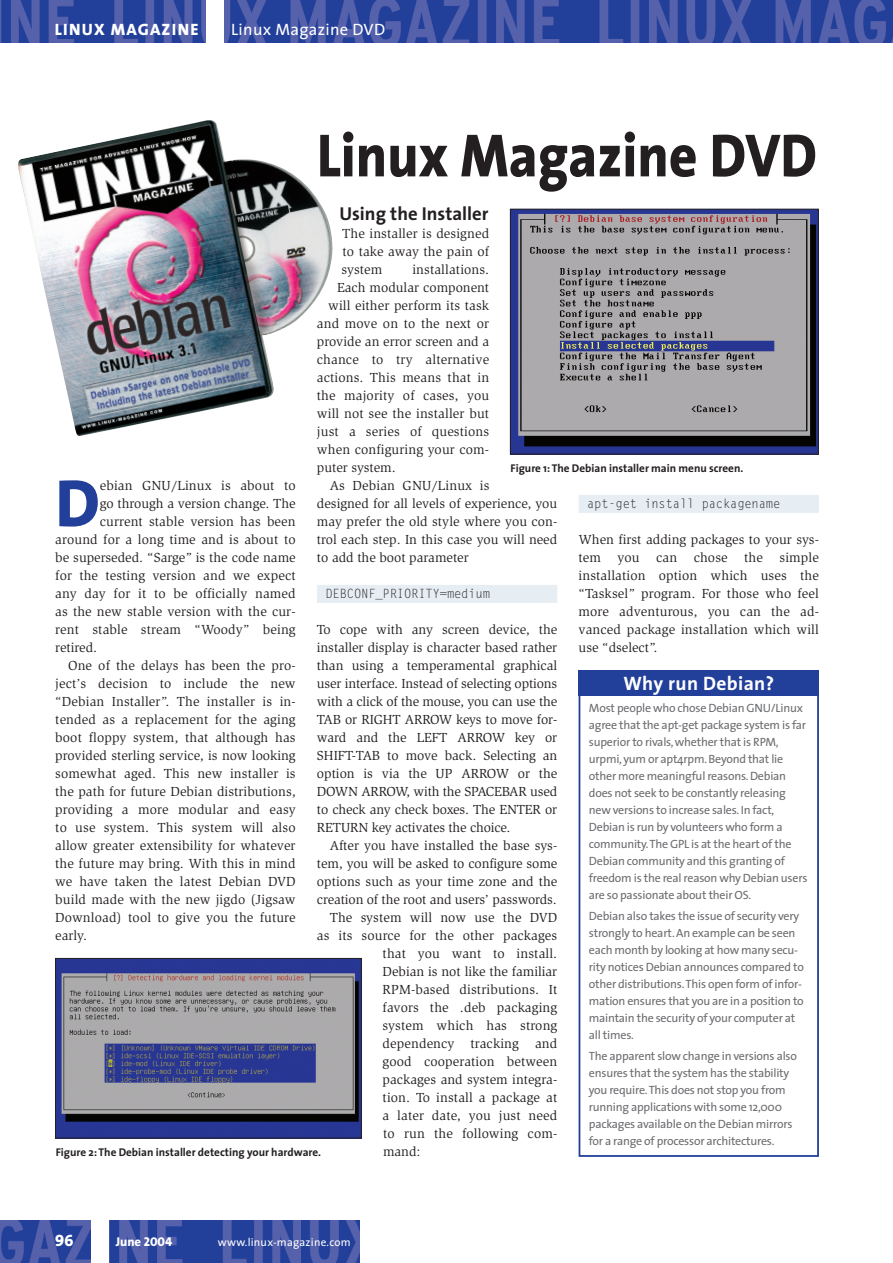
<style>
.page{position:relative;width:893px;height:1263px;background:#fff}
.page>*{position:absolute;margin:0;border:0;box-sizing:border-box;transform-origin:0 0}
.t1{font:800 67.65px "The Sans";color:#223f99}
.t2{font:800 61.5px "The Sans";color:#231f20;scale:.9 1}
.t3{font:700 19.5px "The Sans";letter-spacing:.02em;color:#fff}
.t4{font:700 18.75px "The Sans";color:#231f20}
.t5{font:16.5px "The Sans";letter-spacing:.02em;color:#fff}
.t6{font:16.5px "The Sans Extra Bold Caps";letter-spacing:.07em;color:#fff}
.t7{font:16.5px "The Sans Extra Bold Expert";color:#fff}
.t8{font:13.5px/18px "Slimbach";letter-spacing:.01em;color:#231f20;text-align:justify}
.t9{font:13.5px "Slimbach";letter-spacing:-.01em;color:#231f20}
.t10{font:12.75px "Gothic Looser";letter-spacing:-.02em;color:#231f20;scale:.96 1}
.t11{font:800 12.75px "The Sans";color:#fff}
.t12{font:12px/17px "The Sans";letter-spacing:-.02em;color:#6c6d70}
.t13{font:700 11.25px "The Sans";color:#231f20}
.t14{font:11.25px "The Sans";letter-spacing:.02em;color:#fff}
.s1{font-family:"The Sans Extra Bold Caps";font-weight:400}
</style>
<div class="page">
<img style="left:0;top:1220px;width:359px;height:43px">
<div style="left:91px;top:1220px;width:17px;height:43px;background:#fff"></div>
<img style="left:18px;top:120px;width:315px;height:316px">
<img style="left:0;top:0;width:892px;height:43px">
<div style="left:207px;top:0;width:17px;height:43px;background:#fff"></div>
<div style="left:578px;top:495px;width:241px;height:18px;background:#e6eef4"></div>
<div style="left:578px;top:687px;width:241px;height:470px;border:2px solid #223f99"></div>
<div style="left:578px;top:670px;width:241px;height:26px;background:#223f99"></div>
<div style="left:317px;top:585px;width:240px;height:18px;background:#e6eef4"></div>
<img style="left:512px;top:211px;width:304px;height:241px">
<div style="left:510px;top:209px;width:308px;height:245px;border:1px solid #231f20"></div>
<img style="left:57px;top:960px;width:302px;height:176px">
<div style="left:55px;top:958px;width:306px;height:180px;border:1px solid #231f20"></div>
<p class="t6" style="left:55px;top:20px;width:145px">LINUX MAGAZINE</p>
<p class="t5" style="left:231px;top:23px;width:155px">Linux Magazine DVD</p>
<h2 class="t2" style="left:317px;top:130px;width:557px">Linux Magazine DVD</h2>
<h3 class="t4" style="left:339px;top:206px;width:151px">Using the Installer</h3>
<p class="t8" style="left:341px;top:226px;width:149px">The installer is designed to take away the pain of system</p>
<p class="t8" style="left:412px;top:262px;width:78px">installations.</p>
<p class="t8" style="left:337px;top:280px;width:153px">Each modular component</p>
<p class="t8" style="left:328px;top:298px;width:162px">will either perform its task</p>
<p class="t8" style="left:317px;top:316px;width:174px">and move on to the next or</p>
<p class="t8" style="left:317px;top:334px;width:174px">provide an error screen and a</p>
<p class="t8" style="left:317px;top:352px;width:174px">chance to try alternative</p>
<p class="t8" style="left:317px;top:370px;width:174px">actions. This means that in</p>
<p class="t8" style="left:317px;top:388px;width:174px">the majority of cases, you</p>
<p class="t8" style="left:317px;top:406px;width:174px">will not see the installer but</p>
<p class="t8" style="left:317px;top:424px;width:174px">just a series of questions</p>
<p class="t8" style="left:317px;top:442px;width:174px">when configuring your com-</p>
<p class="t8" style="left:317px;top:460px;width:80px">puter system.</p>
<p class="t8" style="left:330px;top:478px;width:161px">As Debian GNU/Linux is</p>
<p class="t8" style="left:317px;top:496px;width:242px">designed for all levels of experience, you</p>
<p class="t8" style="left:317px;top:514px;width:242px">may prefer the old style where you con-</p>
<p class="t8" style="left:317px;top:532px;width:242px">trol each step. In this case you will need</p>
<p class="t8" style="left:317px;top:550px;width:153px">to add the boot parameter</p>
<p class="t10" style="left:325px;top:589px;width:173px">DEBCONF_PRIORITY=medium</p>
<p class="t8" style="left:317px;top:622px;width:242px">To cope with any screen device, the installer display is character based rather than using a temperamental graphical user interface. Instead of selecting options with a click of the mouse, you can use the TAB or RIGHT ARROW keys to move for&shy;ward and the LEFT ARROW key or SHIFT-TAB to move back. Selecting an option is via the UP ARROW or the DOWN ARROW, with the SPACEBAR used to check any check boxes. The ENTER or RETURN key activates the choice.</p>
<p class="t8" style="left:330px;top:838px;width:229px">After you have installed the base sys-</p>
<p class="t9" style="left:317px;top:859px;width:242px">tem, you will be asked to configure some</p>
<p class="t8" style="left:317px;top:874px;width:242px">options such as your time zone and the</p>
<p class="t9" style="left:317px;top:895px;width:241px">creation of the root and users’ passwords.</p>
<p class="t8" style="left:330px;top:910px;width:229px">The system will now use the DVD</p>
<p class="t8" style="left:317px;top:928px;width:242px">as its source for the other packages</p>
<p class="t8" style="left:382px;top:946px;width:176px">that you want to install.</p>
<p class="t8" style="left:382px;top:964px;width:176px">Debian is not like the familiar</p>
<p class="t8" style="left:382px;top:982px;width:176px">RPM-based distributions. It</p>
<p class="t8" style="left:382px;top:1000px;width:176px">favors the .deb packaging</p>
<p class="t8" style="left:382px;top:1018px;width:176px">system which has strong</p>
<p class="t8" style="left:382px;top:1036px;width:176px">dependency tracking and</p>
<p class="t8" style="left:382px;top:1054px;width:176px">good cooperation between</p>
<p class="t8" style="left:382px;top:1072px;width:176px">packages and system integra-</p>
<p class="t8" style="left:382px;top:1090px;width:176px">tion. To install a package at</p>
<p class="t8" style="left:382px;top:1108px;width:176px">a later date, you just need</p>
<p class="t8" style="left:383px;top:1126px;width:176px">to run the following com-</p>
<p class="t8" style="left:383px;top:1144px;width:39px">mand:</p>
<p class="t13" style="left:510px;top:464px;width:234px">Figure 1: The Debian installer main menu screen.</p>
<h1 class="t1" style="left:55px;top:476px;width:46px">D</h1>
<p class="t8" style="left:100px;top:478px;width:197px">ebian GNU/Linux is about to</p>
<p class="t8" style="left:100px;top:496px;width:197px">go through a version change. The</p>
<p class="t8" style="left:100px;top:514px;width:197px">current stable version has been</p>
<p class="t8" style="left:55px;top:532px;width:242px">around for a long time and is about to</p>
<p class="t8" style="left:55px;top:550px;width:242px">be superseded. “Sarge” is the code name</p>
<p class="t8" style="left:55px;top:568px;width:242px">for the testing version and we expect</p>
<p class="t8" style="left:55px;top:586px;width:242px">any day for it to be officially named</p>
<p class="t8" style="left:55px;top:604px;width:242px">as the new stable version with the cur-</p>
<p class="t8" style="left:55px;top:622px;width:242px">rent stable stream “Woody” being</p>
<p class="t8" style="left:55px;top:640px;width:43px">retired.</p>
<p class="t8" style="left:68px;top:658px;width:229px">One of the delays has been the pro-</p>
<p class="t8" style="left:55px;top:676px;width:242px">ject’s decision to include the new</p>
<p class="t8" style="left:55px;top:694px;width:242px">“Debian Installer”. The installer is in-</p>
<p class="t8" style="left:55px;top:712px;width:242px">tended as a replacement for the aging</p>
<p class="t8" style="left:55px;top:730px;width:242px">boot floppy system, that although has</p>
<p class="t8" style="left:55px;top:748px;width:242px">provided sterling service, is now looking</p>
<p class="t8" style="left:55px;top:766px;width:242px">somewhat aged. This new installer is</p>
<p class="t8" style="left:55px;top:784px;width:242px">the path for future Debian distributions,</p>
<p class="t8" style="left:55px;top:802px;width:242px">providing a more modular and easy</p>
<p class="t8" style="left:55px;top:820px;width:242px">to use system. This system will also</p>
<p class="t8" style="left:55px;top:838px;width:242px">allow greater extensibility for whatever</p>
<p class="t8" style="left:55px;top:856px;width:242px">the future may bring. With this in mind</p>
<p class="t8" style="left:55px;top:874px;width:242px">we have taken the latest Debian DVD</p>
<p class="t8" style="left:55px;top:892px;width:242px">build made with the new jigdo (Jigsaw</p>
<p class="t8" style="left:55px;top:910px;width:242px">Download) tool to give you the future</p>
<p class="t8" style="left:55px;top:928px;width:33px">early.</p>
<p class="t10" style="left:587px;top:499px;width:203px">apt-get install packagename</p>
<p class="t8" style="left:578px;top:532px;width:242px">When first adding packages to your sys&shy;tem you can chose the simple installation option which uses the “Tasksel” program. For those who feel more adventurous, you can the ad&shy;vanced package installation which will use “dselect”.</p>
<h3 class="t3" style="left:623px;top:676px;width:152px">Why run Debian?</h3>
<p class="t12" style="left:589px;top:701px;width:220px">Most people who chose Debian GNU/Linux agree that the apt-get package system is far superior to rivals, whether that is RPM, urpmi, yum or apt4rpm. Beyond that lie other more meaningful reasons. Debian does not seek to be constantly releasing new versions to increase sales. In fact, Debian is run by volunteers who form a community.The GPL is at the heart of the Debian community and this granting of freedom is the real reason why Debian users are so passionate about their OS.</p>
<p class="t12" style="left:589px;top:908px;width:216px">Debian also takes the issue of security very strongly to heart. An example can be seen each month by looking at how many secu&shy;rity notices Debian announces compared to other distributions.This open form of infor&shy;mation ensures that you are in a position to maintain the security of your computer at all times.</p>
<p class="t12" style="left:589px;top:1048px;width:210px">The apparent slow change in versions also ensures that the system has the stability you require.This does not stop you from running applications with some 12,000 packages available on the Debian mirrors for a range of processor architectures.</p>
<p class="t13" style="left:56px;top:1148px;width:267px">Figure 2: The Debian installer detecting your hardware.</p>
<p class="t7" style="left:55px;top:1231px;width:20px">96</p>
<p class="t11" style="left:116px;top:1237px;width:58px">June <span class="s1">2004</span></p>
<p class="t14" style="left:218px;top:1238px;width:134px">www.linux-magazine.com</p>
</div>
